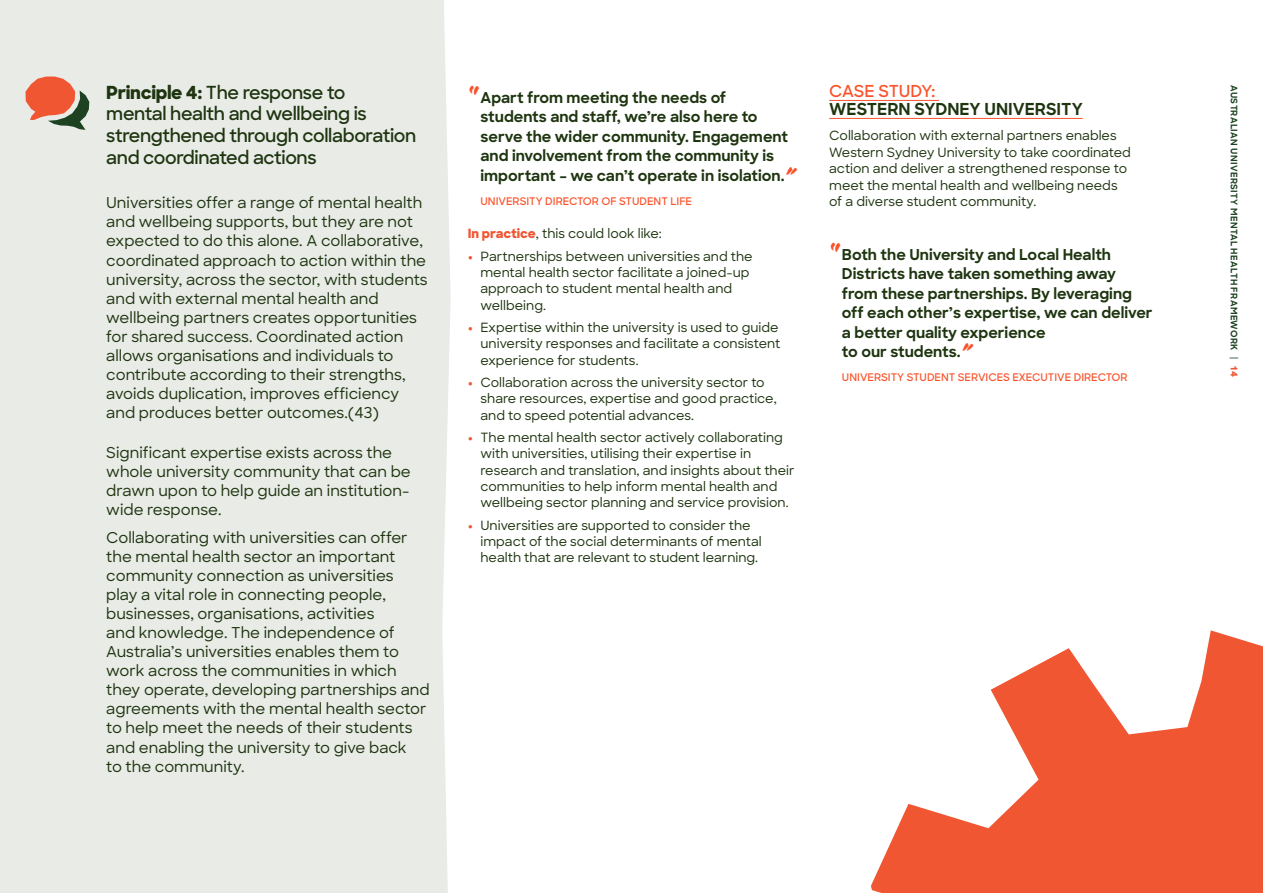
<style>
.page{position:relative;width:1263px;height:893px;background:#fff}
.page>*{position:absolute;margin:0;border:0;box-sizing:border-box;transform-origin:0 0}
.t1{font:600 18px/21.8px "Sharp Sans";letter-spacing:-.02em;color:#1e3510}
.t2{font:700 16.5px "Sharp Sans";color:#1e3510}
.t3{font:600 16.5px "Sharp Sans";letter-spacing:-.005em;color:#fa532c}
.t4{font:500 15px/19px "Sharp Sans";color:#1e3510}
.t5{font:700 15px/19.5px "Sharp Sans";color:#1e3510}
.t6{font:500 12.75px/16.2px "Sharp Sans";color:#1e3510}
.t7{font:600 10.5px "Sharp Sans";color:#fa532c}
.t8{font:700 9px "Sharp Sans";letter-spacing:.04em;color:#1c4221}
.s1{font-weight:800}
.s2{font-family:"Flood Std";font-weight:400;font-size:27px;color:#fa532c}
.s3{font-weight:800;color:#f15632}
.s4{font-weight:500}
</style>
<div class="page">
<div style="left:0;top:0;width:451px;height:893px;background:#e9ebe7"></div>
<hr style="left:829px;top:100px;width:110px;height:1px;background:#fa532c">
<hr style="left:829px;top:118px;width:254px;height:1px;background:#fa532c">
<svg style="left:871px;top:630px;width:392px;height:263px;fill:#f15632"></svg>
<svg style="left:26px;top:77px;width:63px;height:53px;background:#cc8971"></svg>
<p class="t1" style="left:106px;top:80px;width:312px"><span class="s1">Principle 4:</span> The response to<br>mental health and wellbeing is strengthened through collaboration and coordinated actions</p>
<p class="t4" style="left:106px;top:193px;width:323px">Universities offer a range of mental health and wellbeing supports, but they are not expected to do this alone. A collaborative, coordinated approach to action within the university, across the sector, with students and with external mental health and wellbeing partners creates opportunities for shared success. Coordinated action allows organisations and individuals to contribute according to their strengths, avoids duplication, improves efficiency and produces better outcomes.(43)</p>
<p class="t4" style="left:106px;top:443px;width:306px">Significant expertise exists across the whole university community that can be drawn upon to help guide an institution&shy;wide response.</p>
<p class="t4" style="left:106px;top:527px;width:325px">Collaborating with universities can offer the mental health sector an important community connection as universities<br>play a vital role in connecting people, businesses, organisations, activities<br>and knowledge. The independence of Australia’s universities enables them to work across the communities in which they operate, developing partnerships and agreements with the mental health sector to help meet the needs of their students and enabling the university to give back<br>to the community.</p>
<p class="t5" style="left:480px;top:87px;width:316px;text-indent:-13px"><span class="s2">“</span> Apart from meeting the needs of students and staff, we’re also here to serve the wider community. Engagement and involvement from the community is important – we can’t operate in isolation.<span class="s2">”</span></p>
<p class="t7" style="left:480px;top:193px;width:213px">UNIVERSITY DIRECTOR OF STUDENT LIFE</p>
<p class="t6" style="left:468px;top:225px;width:195px"><span class="s3">In practice</span>, this could look like:</p>
<p class="t6" style="left:480px;top:248px;width:274px;text-indent:-13px"><span class="s3">•</span> Partnerships between universities and the mental health sector facilitate a joined‑up approach to student mental health and wellbeing.</p>
<p class="t6" style="left:480px;top:319px;width:301px;text-indent:-13px"><span class="s3">•</span> Expertise within the university is used to guide university responses and facilitate a consistent experience for students.</p>
<p class="t6" style="left:480px;top:374px;width:298px;text-indent:-13px"><span class="s3">•</span> Collaboration across the university sector to share resources, expertise and good practice, and to speed potential advances.</p>
<p class="t6" style="left:480px;top:429px;width:315px;text-indent:-13px"><span class="s3">•</span> The mental health sector actively collaborating with universities, utilising their expertise in research and translation, and insights about their communities to help inform mental health and wellbeing sector planning and service provision.</p>
<p class="t6" style="left:480px;top:516px;width:283px;text-indent:-13px"><span class="s3">•</span> Universities are supported to consider the impact of the social determinants of mental health that are relevant to student learning.</p>
<p class="t3" style="left:829px;top:79px;width:107px">CASE STUDY:</p>
<p class="t2" style="left:829px;top:97px;width:255px">WESTERN SYDNEY UNIVERSITY</p>
<p class="t6" style="left:829px;top:127px;width:303px">Collaboration with external partners enables Western Sydney University to take coordinated action and deliver a strengthened response to meet the mental health and wellbeing needs of a diverse student community.</p>
<p class="t5" style="left:842px;top:244px;width:312px;text-indent:-13px"><span class="s2">“</span> Both the University and Local Health Districts have taken something away from these partnerships. By leveraging off each other’s expertise, we can deliver a better quality experience<br>to our students.<span class="s2">”</span></p>
<p class="t7" style="left:842px;top:370px;width:287px">UNIVERSITY STUDENT SERVICES EXECUTIVE DIRECTOR</p>
<p class="t8" style="left:1241px;top:85px;width:293px;rotate:90deg">AUSTRALIAN UNIVERSITY MENTAL HEALTH FRAMEWORK <span class="s4">|</span> <span class="s3">14</span></p>
</div>
